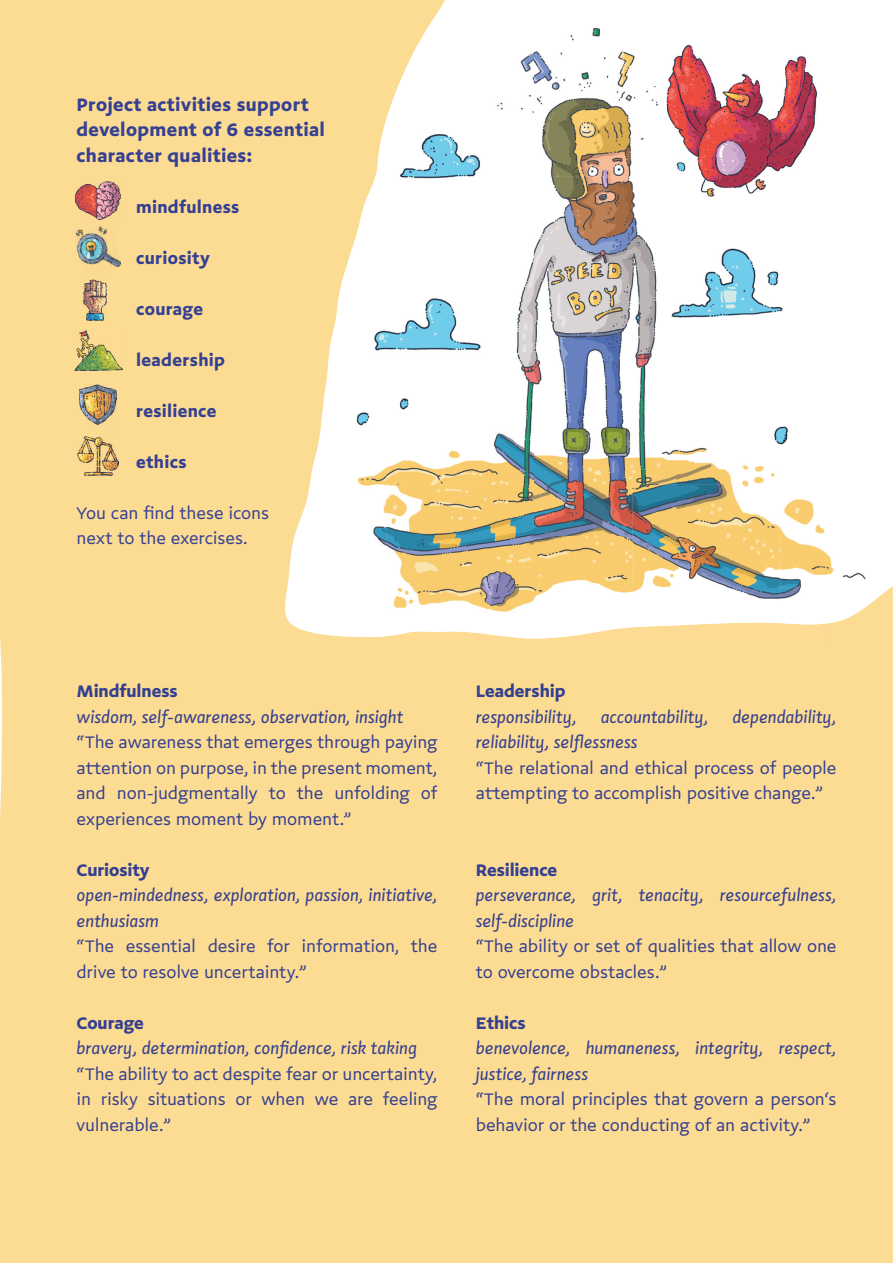
<style>
.page{position:relative;width:893px;height:1263px;background:#fcdb93}
.page>*{position:absolute;margin:0;border:0;box-sizing:border-box;transform-origin:0 0}
.t1{font:700 21px/25.5px "Doko Sans";letter-spacing:.02em;color:#354092}
.t2{font:19.5px/25.5px "Doko Sans";letter-spacing:-.005em;color:#343f90}
.t3{font:italic 19.5px/25.5px "Doko Sans";color:#343f90}
.t4{font:700 19.5px "Doko Sans";letter-spacing:-.005em;color:#343f90}
.t5{font:700 19.5px "Doko Sans";letter-spacing:.015em;color:#354092}
.t6{font:19.5px/25.5px "Doko Sans";letter-spacing:-.005em;color:#354092}
</style>
<div class="page">
<svg style="left:282px;top:0;width:611px;height:640px;fill:#fcdb93"></svg>
<img style="left:84px;top:279px;width:23px;height:41px">
<img style="left:72px;top:222px;width:50px;height:54px">
<img style="left:78px;top:437px;width:41px;height:38px">
<img style="left:74px;top:331px;width:48px;height:39px">
<img style="left:75px;top:182px;width:45px;height:37px">
<img style="left:79px;top:385px;width:38px;height:39px">
<div style="left:337px;top:22px;width:49px;height:97px;background:#fcdb93"></div>
<div style="left:337px;top:624px;width:492px;height:17px;background:#fddb93"></div>
<img style="left:829px;top:624px;width:50px;height:17px">
<img style="left:386px;top:22px;width:296px;height:154px">
<img style="left:682px;top:22px;width:197px;height:51px">
<img style="left:337px;top:119px;width:49px;height:518px">
<img style="left:780px;top:73px;width:99px;height:551px">
<img style="left:386px;top:176px;width:148px;height:463px">
<img style="left:534px;top:176px;width:246px;height:103px">
<img style="left:534px;top:279px;width:99px;height:360px">
<img style="left:632px;top:338px;width:148px;height:289px">
<img style="left:342px;top:390px;width:82px;height:48px">
<img style="left:765px;top:412px;width:44px;height:44px">
<img style="left:364px;top:295px;width:130px;height:71px">
<img style="left:628px;top:235px;width:159px;height:103px">
<img style="left:392px;top:130px;width:91px;height:57px">
<img style="left:664px;top:40px;width:159px;height:162px">
<p class="t1" style="left:77px;top:91px;width:250px">Project activities support development of 6 essential character qualities:</p>
<p class="t5" style="left:136px;top:192px;width:105px">mindfulness</p>
<p class="t5" style="left:136px;top:243px;width:75px">curiosity</p>
<p class="t5" style="left:136px;top:294px;width:69px">courage</p>
<p class="t5" style="left:136px;top:345px;width:90px">leadership</p>
<p class="t5" style="left:136px;top:396px;width:82px">resilience</p>
<p class="t5" style="left:136px;top:447px;width:52px">ethics</p>
<p class="t6" style="left:77px;top:499px;width:194px">You can find these icons next to the exercises.</p>
<p class="t4" style="left:77px;top:677px;width:103px">Mindfulness</p>
<p class="t3" style="left:77px;top:703px;width:328px">wisdom, self-awareness, observation, insight</p>
<p class="t2" style="left:77px;top:728px;width:362px;text-align:justify">“The awareness that emerges through paying attention on purpose, in the present moment, and non-judgmentally to the unfolding of experiences moment by moment.”</p>
<p class="t4" style="left:77px;top:855px;width:75px">Curiosity</p>
<p class="t3" style="left:77px;top:882px;width:362px">open-mindedness, exploration, passion, initiative, enthusiasm</p>
<p class="t2" style="left:77px;top:932px;width:362px">“The essential desire for information, the drive to resolve uncertainty.”</p>
<p class="t4" style="left:77px;top:1008px;width:69px">Courage</p>
<p class="t3" style="left:77px;top:1035px;width:342px">bravery, determination, confidence, risk taking</p>
<p class="t2" style="left:77px;top:1060px;width:362px;text-align:justify">“The ability to act despite fear or uncertainty, in risky situations or when we are feeling vulnerable.”</p>
<p class="t4" style="left:476px;top:677px;width:91px">Leadership</p>
<p class="t3" style="left:476px;top:703px;width:362px">responsibility, accountability, dependability, reliability, selflessness</p>
<p class="t2" style="left:476px;top:754px;width:362px">“The relational and ethical process of people attempting to accomplish positive change.”</p>
<p class="t4" style="left:476px;top:856px;width:83px">Resilience</p>
<p class="t3" style="left:476px;top:882px;width:362px">perseverance, grit, tenacity, resourcefulness, self-discipline</p>
<p class="t2" style="left:476px;top:933px;width:362px">“The ability or set of qualities that allow one to overcome obstacles.”</p>
<p class="t4" style="left:476px;top:1009px;width:51px">Ethics</p>
<p class="t3" style="left:476px;top:1035px;width:362px">benevolence, humaneness, integrity, respect, justice, fairness</p>
<p class="t2" style="left:476px;top:1086px;width:362px">“The moral principles that govern a person‘s behavior or the conducting of an activity.”</p>
</div>
